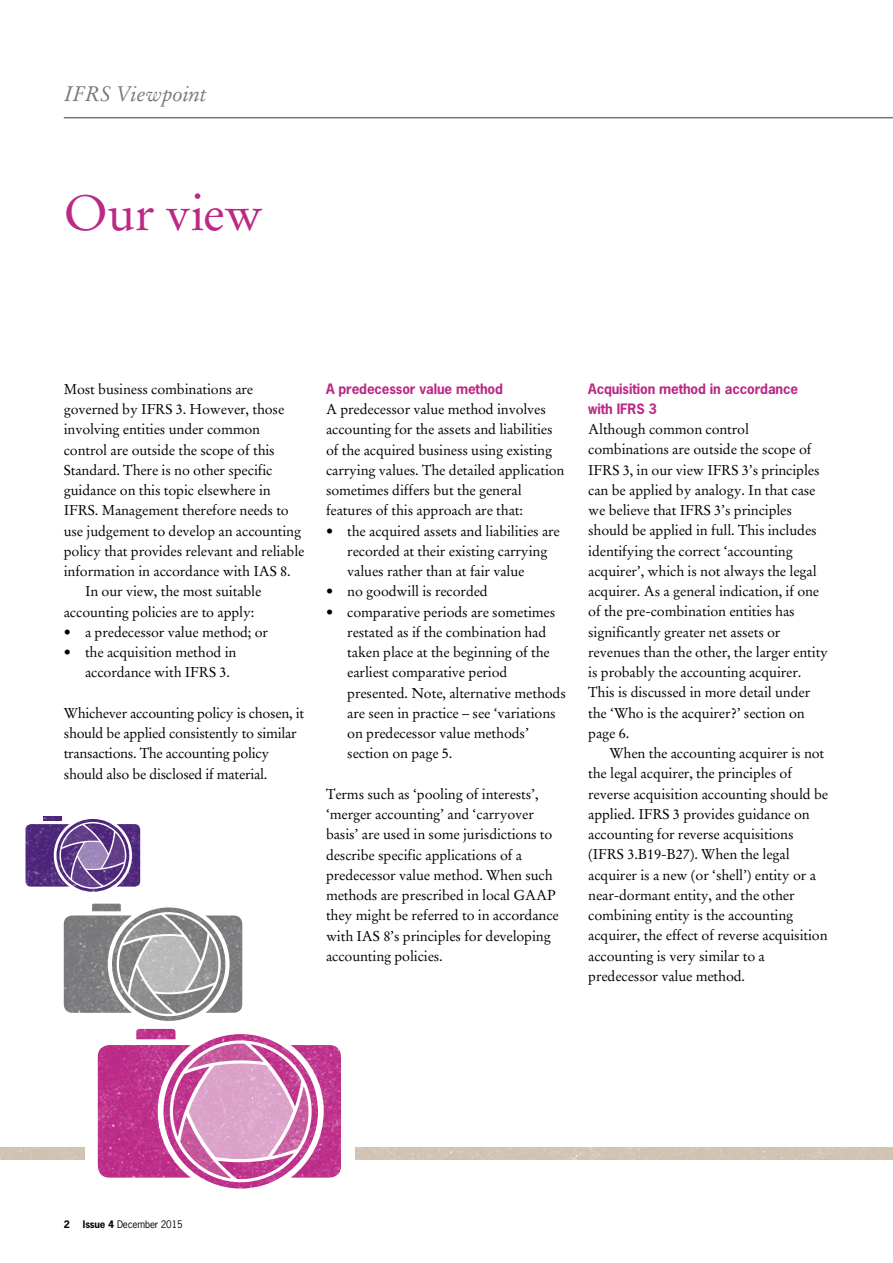
<style>
.page{position:relative;width:893px;height:1263px;background:#fff}
.page>*{position:absolute;margin:0;border:0;box-sizing:border-box;transform-origin:0 0}
.t1{font:49.5px "Stempel Garamond";letter-spacing:-.005em;color:#bb2886}
.t2{font:italic 21px "Stempel Garamond";color:#77777a}
.t3{font:14.25px/20.2px "Stempel Garamond";letter-spacing:-.01em;color:#000}
.t4{font:700 13.5px/20.2px "News Gothic";letter-spacing:-.01em;color:#bb2886}
.t5{font:9.75px "News Gothic";letter-spacing:-.015em;color:#000}
.t6{font:700 9.75px "News Gothic";color:#000}
.s1{font-weight:700}
</style>
<div class="page">
<img style="left:0;top:117px;width:893px;height:1072px">
<hr style="left:64px;top:117px;width:829px;height:1px;background:#77777a">
<h2 class="t2" style="left:64px;top:81px;width:145px">IFRS Viewpoint</h2>
<h1 class="t1" style="left:64px;top:183px;width:201px">Our view</h1>
<p class="t3" style="left:64px;top:379px;width:191px">Most business combinations are</p>
<p class="t3" style="left:64px;top:399px;width:222px">governed by IFRS 3. However, those</p>
<p class="t3" style="left:64px;top:419px;width:198px">involving entities under common</p>
<p class="t3" style="left:64px;top:440px;width:213px">control are outside the scope of this</p>
<p class="t3" style="left:64px;top:460px;width:210px">Standard. There is no other specific</p>
<p class="t3" style="left:64px;top:480px;width:208px">guidance on this topic elsewhere in</p>
<p class="t3" style="left:64px;top:500px;width:227px">IFRS. Management therefore needs to</p>
<p class="t3" style="left:64px;top:521px;width:239px">use judgement to develop an accounting</p>
<p class="t3" style="left:64px;top:541px;width:242px">policy that provides relevant and reliable</p>
<p class="t3" style="left:64px;top:561px;width:228px">information in accordance with IAS 8.</p>
<p class="t3" style="left:85px;top:581px;width:178px">In our view, the most suitable</p>
<p class="t3" style="left:64px;top:602px;width:192px">accounting policies are to apply:</p>
<p class="t3" style="left:64px;top:622px;width:206px">• a predecessor value method; or</p>
<p class="t3" style="left:85px;top:642px;width:153px;text-indent:-21px">• the acquisition method in accordance with IFRS 3.</p>
<p class="t3" style="left:64px;top:703px;width:242px">Whichever accounting policy is chosen, it should be applied consistently to similar transactions. The accounting policy should also be disclosed if material.</p>
<p class="t4" style="left:326px;top:378px;width:178px">A predecessor value method</p>
<p class="t3" style="left:326px;top:399px;width:240px">A predecessor value method involves accounting for the assets and liabilities of the acquired business using existing carrying values. The detailed application sometimes differs but the general features of this approach are that:</p>
<p class="t3" style="left:347px;top:521px;width:214px;text-indent:-21px">• the acquired assets and liabilities are recorded at their existing carrying values rather than at fair value</p>
<p class="t3" style="left:326px;top:581px;width:163px">• no goodwill is recorded</p>
<p class="t3" style="left:347px;top:602px;width:220px;text-indent:-21px">• comparative periods are sometimes restated as if the combination had taken place at the beginning of the earliest comparative period presented. Note, alternative methods are seen in practice – see ‘variations on predecessor value methods’ section on page 5.</p>
<p class="t3" style="left:326px;top:784px;width:234px">Terms such as ‘pooling of interests’, ‘merger accounting’ and ‘carryover basis’ are used in some jurisdictions to describe specific applications of a predecessor value method. When such methods are prescribed in local GAAP they might be referred to in accordance with IAS 8’s principles for developing accounting policies.</p>
<p class="t4" style="left:588px;top:378px;width:211px">Acquisition method in accordance with IFRS 3</p>
<p class="t3" style="left:588px;top:419px;width:241px">Although common control combinations are outside the scope of IFRS 3, in our view IFRS 3’s principles can be applied by analogy. In that case we believe that IFRS 3’s principles should be applied in full. This includes identifying the correct ‘accounting acquirer’, which is not always the legal acquirer. As a general indication, if one of the pre-combination entities has significantly greater net assets or revenues than the other, the larger entity is probably the accounting acquirer.<br>This is discussed in more detail under the ‘Who is the acquirer?’ section on page 6.</p>
<p class="t3" style="left:588px;top:743px;width:241px;text-indent:21px">When the accounting acquirer is not the legal acquirer, the principles of reverse acquisition accounting should be applied. IFRS 3 provides guidance on accounting for reverse acquisitions (IFRS 3.B19-B27). When the legal acquirer is a new (or ‘shell’) entity or a near-dormant entity, and the other combining entity is the accounting acquirer, the effect of reverse acquisition accounting is very similar to a predecessor value method.</p>
<p class="t6" style="left:64px;top:1218px;width:8px">2</p>
<p class="t5" style="left:83px;top:1218px;width:101px"><span class="s1">Issue 4</span> December 2015</p>
</div>
